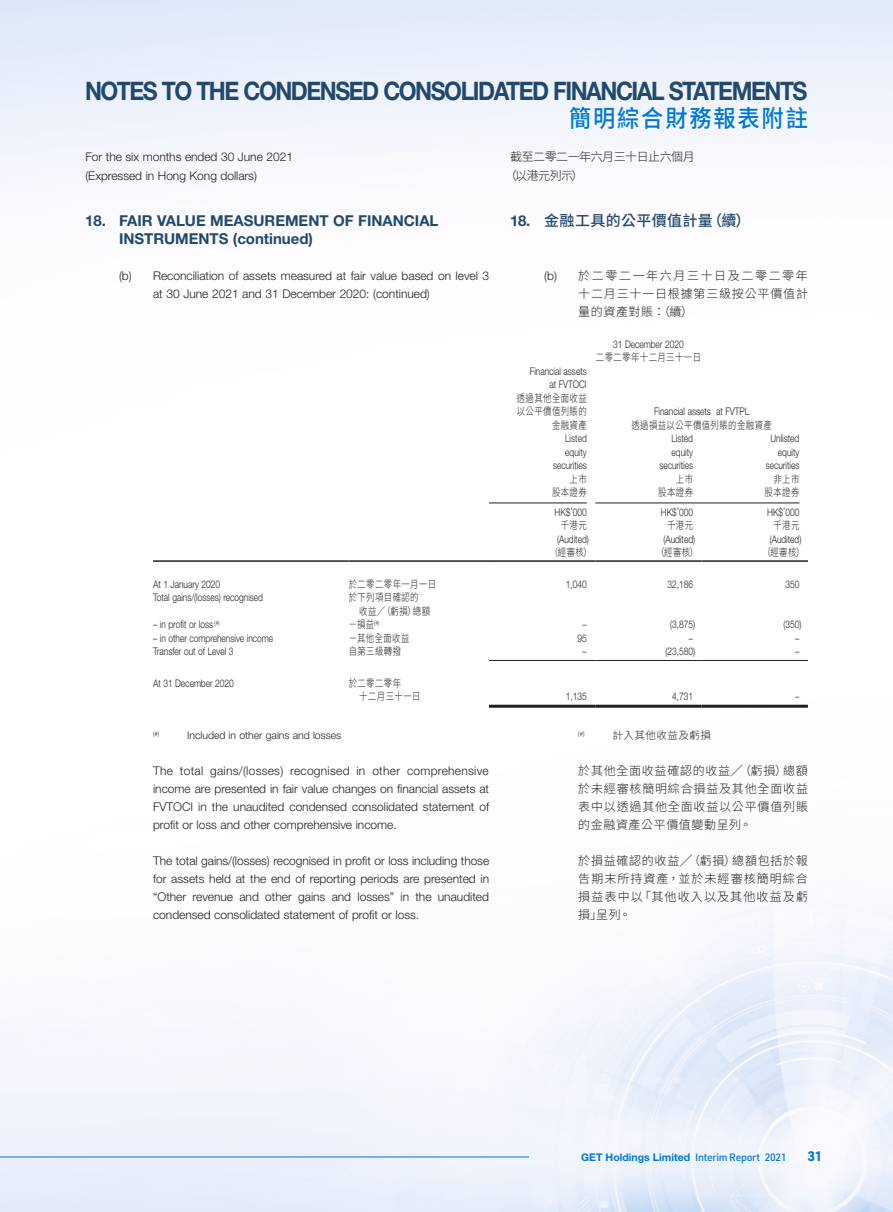
<style>
.page{position:relative;width:893px;height:1212px;background:#fff}
.page>*{position:absolute;margin:0;border:0;box-sizing:border-box;transform-origin:0 0}
.t1{font:700 25.5px "Helvetica Neue LT Std";letter-spacing:-.065em;color:#22496c;scale:.9 1}
.t2{font:500 24px "Source Han Sans TC";letter-spacing:.08em;color:#0077d0;scale:.93 1}
.Heading_1{font:700 15px/18px "Helvetica Neue LT Std";color:#22496c}
.C_Heading_1{font:500 15px "Source Han Sans TC";letter-spacing:.025em;color:#22496c}
.t3{font:700 13.5px "URWDIN";color:#0077d0}
.Body_Text{font:300 12px/18px "Helvetica Neue LT Std";color:#231f20}
.C_Body_Text{font:300 12px/18px "Source Han Sans TC";letter-spacing:.065em;color:#231f20;text-align:justify}
.C_Body_Text-2{font:300 12px/18.5px "Source Han Sans TC";letter-spacing:-.04em;color:#231f20}
.Body_Text-2{font:300 10.5px "Helvetica Neue LT Std";color:#231f20;scale:.8 1}
.Body_Text-3{font:300 10.5px/13.5px "Source Han Sans TC";letter-spacing:.05em;color:#231f20;scale:.8 1}
.t4{font:700 10.5px "Helvetica Neue LT Std";color:#0077d0}
.Notes{font:300 10.5px "Helvetica Neue LT Std";color:#231f20}
.Notes-2{font:300 10.5px "Source Han Sans TC";letter-spacing:.05em;color:#231f20}
.Notes-3{font:300 6.15px "Helvetica Neue LT Std";color:#231f20}
.s1{font-family:"Helvetica Neue LT Std";font-weight:700}
.s2{font-family:"Helvetica Neue LT Std"}
.s3{font-family:"URWDIN";font-weight:500}
</style>
<div class="page">
<hr style="left:0;top:1156px;width:529px;height:1px;background:#0077d0">
<hr style="left:489px;top:502px;width:98px;height:1px;background:#231f20">
<hr style="left:595px;top:502px;width:204px;height:1px;background:#231f20">
<hr style="left:153px;top:560px;width:196px;height:2px;background:#231f20">
<hr style="left:349px;top:560px;width:140px;height:2px;background:#231f20">
<hr style="left:489px;top:560px;width:106px;height:2px;background:#231f20">
<hr style="left:595px;top:560px;width:107px;height:2px;background:#231f20">
<hr style="left:702px;top:560px;width:106px;height:2px;background:#231f20">
<hr style="left:489px;top:660px;width:106px;height:1px;background:#231f20">
<hr style="left:595px;top:660px;width:107px;height:1px;background:#231f20">
<hr style="left:702px;top:660px;width:106px;height:1px;background:#231f20">
<hr style="left:489px;top:705px;width:106px;height:3px;background:#231f20">
<hr style="left:595px;top:705px;width:107px;height:3px;background:#231f20">
<hr style="left:702px;top:705px;width:106px;height:3px;background:#231f20">
<h1 class="t1" style="left:85px;top:75px;width:804px">NOTES TO THE CONDENSED CONSOLIDATED FINANCIAL STATEMENTS</h1>
<h2 class="t2" style="left:569px;top:105px;width:258px">簡明綜合財務報表附註</h2>
<p class="Body_Text" style="left:85px;top:148px;width:209px;line-height:18.5px">For the six months ended 30 June 2021 (Expressed in Hong Kong dollars)</p>
<p class="C_Body_Text-2" style="left:505px;top:148px;width:192px;text-indent:6px">截至二零二一年六月三十日止六個月（以港元列示）</p>
<p class="Heading_1" style="left:119px;top:211px;width:321px;text-indent:-34px">18. FAIR VALUE MEASUREMENT OF FINANCIAL<br>INSTRUMENTS (continued)</p>
<p class="Body_Text" style="left:153px;top:266px;width:338px;text-indent:-34px">(b) Reconciliation of assets measured at fair value based on level 3 at 30 June 2021 and 31 December 2020: (continued)</p>
<p class="C_Heading_1" style="left:510px;top:212px;width:242px"><span class="s1">18.</span> 金融工具的公平價值計量（續）</p>
<p class="C_Body_Text" style="left:578px;top:267px;width:231px;text-indent:-34px"><span class="s2">(b)</span> 於二零二一年六月三十日及二零二零年十二月三十一日根據第三級按公平價值計量的資產對賬：（續）</p>
<p class="Body_Text-2" style="left:530px;top:364px;width:73px">Financial assets</p>
<p class="Body_Text-2" style="left:549px;top:378px;width:48px">at FVTOCI</p>
<p class="Body_Text-3" style="left:517px;top:391px;width:89px">透過其他全面收益</p>
<p class="Body_Text-3" style="left:517px;top:405px;width:89px">以公平價值列賬的</p>
<p class="Body_Text-3" style="left:552px;top:418px;width:45px">金融資產</p>
<p class="Body_Text-2" style="left:565px;top:432px;width:29px">Listed</p>
<p class="Body_Text-2" style="left:565px;top:445px;width:28px">equity</p>
<p class="Body_Text-2" style="left:553px;top:459px;width:44px">securities</p>
<p class="Body_Text-3" style="left:570px;top:472px;width:23px">上市</p>
<p class="Body_Text-3" style="left:552px;top:486px;width:45px">股本證券</p>
<p class="Body_Text-2" style="left:613px;top:337px;width:90px">31 December 2020</p>
<p class="Body_Text-3" style="left:596px;top:351px;width:133px">二零二零年十二月三十一日</p>
<p class="Body_Text-2" style="left:654px;top:405px;width:121px">Financial assets at FVTPL</p>
<p class="Body_Text-3" style="left:631px;top:418px;width:177px">透過損益以公平價值列賬的金融資產</p>
<p class="Body_Text-2" style="left:671px;top:432px;width:29px">Listed</p>
<p class="Body_Text-2" style="left:672px;top:445px;width:28px">equity</p>
<p class="Body_Text-2" style="left:659px;top:459px;width:44px">securities</p>
<p class="Body_Text-3" style="left:676px;top:472px;width:23px">上市</p>
<p class="Body_Text-3" style="left:658px;top:486px;width:45px">股本證券</p>
<p class="Body_Text-2" style="left:770px;top:432px;width:38px">Unlisted</p>
<p class="Body_Text-2" style="left:778px;top:445px;width:28px">equity</p>
<p class="Body_Text-2" style="left:766px;top:459px;width:44px">securities</p>
<p class="Body_Text-3" style="left:773px;top:472px;width:34px">非上市</p>
<p class="Body_Text-3" style="left:765px;top:486px;width:45px">股本證券</p>
<p class="Body_Text-2" style="left:555px;top:505px;width:42px">HK$’000</p>
<p class="Body_Text-2" style="left:661px;top:505px;width:42px">HK$’000</p>
<p class="Body_Text-2" style="left:767px;top:505px;width:42px">HK$’000</p>
<p class="Body_Text-3" style="left:561px;top:519px;width:34px">千港元</p>
<p class="Body_Text-3" style="left:667px;top:519px;width:34px">千港元</p>
<p class="Body_Text-3" style="left:773px;top:519px;width:34px">千港元</p>
<p class="Body_Text-2" style="left:557px;top:532px;width:41px">(Audited)</p>
<p class="Body_Text-2" style="left:663px;top:532px;width:41px">(Audited)</p>
<p class="Body_Text-2" style="left:770px;top:532px;width:41px">(Audited)</p>
<p class="Body_Text-3" style="left:550px;top:546px;width:54px">（經審核）</p>
<p class="Body_Text-3" style="left:656px;top:546px;width:54px">（經審核）</p>
<p class="Body_Text-3" style="left:762px;top:546px;width:54px">（經審核）</p>
<p class="Body_Text-2" style="left:153px;top:577px;width:85px">At 1 January 2020</p>
<p class="Body_Text-3" style="left:349px;top:577px;width:111px">於二零二零年一月一日</p>
<p class="Body_Text-2" style="left:566px;top:577px;width:28px">1,040</p>
<p class="Body_Text-2" style="left:667px;top:577px;width:34px">32,186</p>
<p class="Body_Text-2" style="left:785px;top:577px;width:19px">350</p>
<p class="Body_Text-2" style="left:153px;top:591px;width:139px">Total gains/(losses) recognised</p>
<p class="Body_Text-3" style="left:359px;top:591px;width:90px;text-indent:-11px">於下列項目確認的<br>收益╱（虧損）總額</p>
<p class="Body_Text-2" style="left:153px;top:618px;width:85px">– in profit or loss <sup>(#)</sup></p>
<p class="Body_Text-3" style="left:349px;top:618px;width:40px">－損益<sup>(#)</sup></p>
<p class="Body_Text-2" style="left:583px;top:618px;width:7px">–</p>
<p class="Body_Text-2" style="left:670px;top:618px;width:33px">(3,875)</p>
<p class="Body_Text-2" style="left:783px;top:618px;width:24px">(350)</p>
<p class="Body_Text-2" style="left:153px;top:631px;width:152px">– in other comprehensive income</p>
<p class="Body_Text-3" style="left:349px;top:631px;width:77px">－其他全面收益</p>
<p class="Body_Text-2" style="left:577px;top:631px;width:13px">95</p>
<p class="Body_Text-2" style="left:689px;top:631px;width:7px">–</p>
<p class="Body_Text-2" style="left:795px;top:631px;width:7px">–</p>
<p class="Body_Text-2" style="left:153px;top:645px;width:102px">Transfer out of Level 3</p>
<p class="Body_Text-3" style="left:349px;top:645px;width:67px">自第三級轉撥</p>
<p class="Body_Text-2" style="left:583px;top:645px;width:7px">–</p>
<p class="Body_Text-2" style="left:665px;top:645px;width:39px">(23,580)</p>
<p class="Body_Text-2" style="left:795px;top:645px;width:7px">–</p>
<p class="Body_Text-2" style="left:153px;top:676px;width:103px">At 31 December 2020</p>
<p class="Body_Text-3" style="left:359px;top:676px;width:78px;text-indent:-11px">於二零二零年<br>十二月三十一日</p>
<p class="Body_Text-2" style="left:566px;top:690px;width:28px">1,135</p>
<p class="Body_Text-2" style="left:672px;top:690px;width:28px">4,731</p>
<p class="Body_Text-2" style="left:795px;top:690px;width:7px">–</p>
<p class="Notes-3" style="left:153px;top:730px;width:8px">(#)</p>
<p class="Notes" style="left:187px;top:729px;width:156px">Included in other gains and losses</p>
<p class="Body_Text" style="left:153px;top:762px;width:338px;text-align:justify">The total gains/(losses) recognised in other comprehensive income are presented in fair value changes on financial assets at FVTOCI in the unaudited condensed consolidated statement of profit or loss and other comprehensive income.</p>
<p class="Body_Text" style="left:153px;top:852px;width:338px;text-align:justify">The total gains/(losses) recognised in profit or loss including those for assets held at the end of reporting periods are presented in “Other revenue and other gains and losses” in the unaudited condensed consolidated statement of profit or loss.</p>
<p class="Notes-3" style="left:578px;top:730px;width:8px">(#)</p>
<p class="Notes-2" style="left:612px;top:729px;width:100px">計入其他收益及虧損</p>
<p class="C_Body_Text" style="left:578px;top:762px;width:231px">於其他全面收益確認的收益╱（虧損）總額於未經審核簡明綜合損益及其他全面收益表中以透過其他全面收益以公平價值列賬的金融資產公平價值變動呈列。</p>
<p class="C_Body_Text" style="left:578px;top:852px;width:231px">於損益確認的收益╱（虧損）總額包括於報告期末所持資產，並於未經審核簡明綜合損益表中以「其他收入以及其他收益及虧損」呈列。</p>
<p class="t4" style="left:581px;top:1150px;width:207px">GET Holdings Limited <span class="s3">Interim Report 2021</span></p>
<p class="t3" style="left:808px;top:1147px;width:16px">31</p>
</div>
